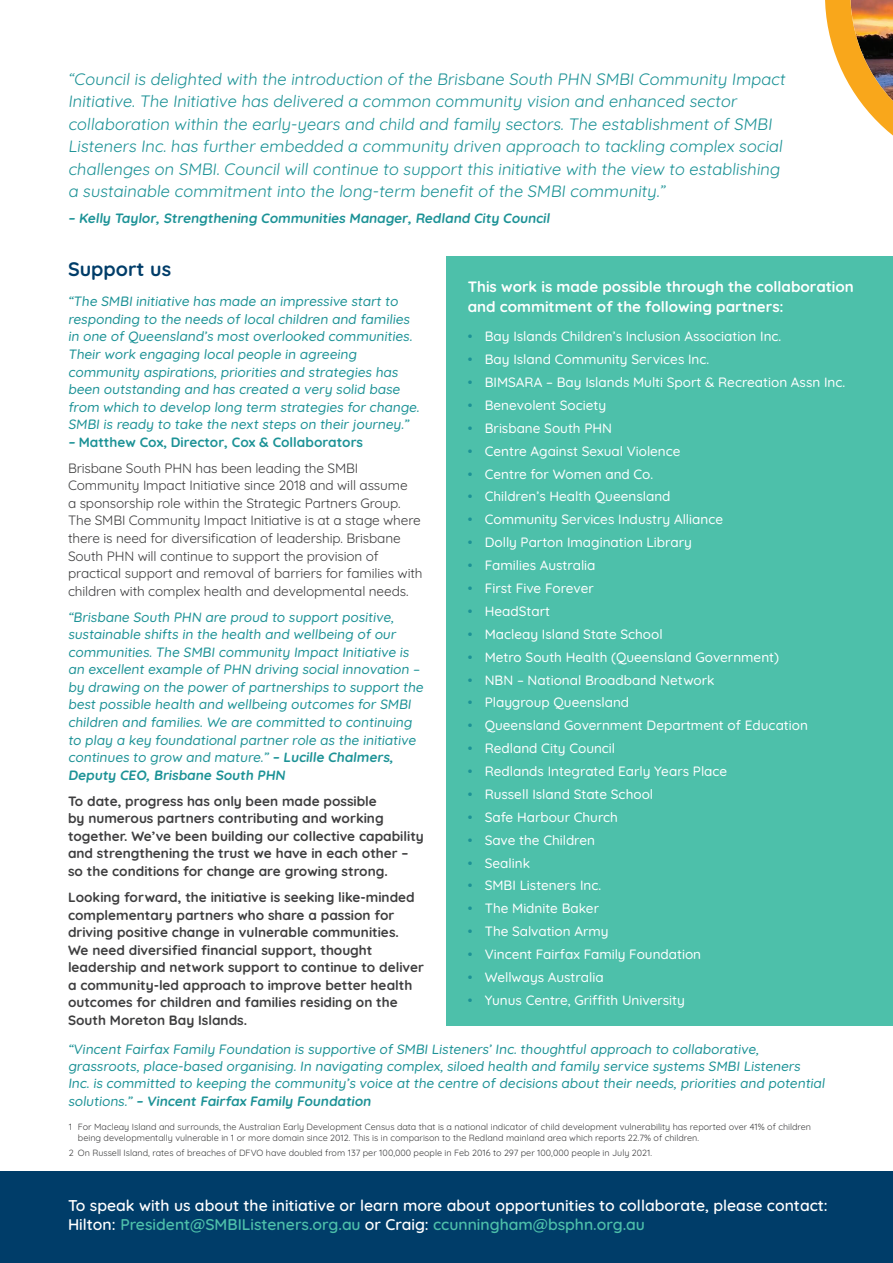
<style>
.page{position:relative;width:893px;height:1263px;background:#fff}
.page>*{position:absolute;margin:0;border:0;box-sizing:border-box;transform-origin:0 0}
.t1{font:700 19.5px "Quicksand";color:#003d69}
.t2{font:16.5px/22.5px "Quicksand";color:#1c9296}
.t3{font:600 15.6px/20px "Quicksand";color:#fff}
.t4{font:700 15px/19.5px "Quicksand";color:#fff}
.t5{font:500 13.5px/17.5px "Quicksand";color:#1c9296}
.t6{font:500 13.5px "Quicksand";color:#fff}
.t7{font:700 13.5px/17.5px "Quicksand";color:#3e3e3f}
.t8{font:13.5px/17.5px "Quicksand";letter-spacing:-.01em;color:#3e3e3f}
.t9{font:700 13.5px "Quicksand";color:#1c9296}
.t10{font:9px/10.8px "Quicksand";color:#3e3e3f}
.s1{font-weight:700}
.s2{color:#1c9296}
.s3{color:#4dc0aa}
</style>
<div class="page">
<div style="left:446px;top:256px;width:447px;height:770px;background:#4dc0aa"></div>
<div style="left:0;top:1171px;width:893px;height:92px;background:#003d69"></div>
<svg style="left:825px;top:0;width:68px;height:136px"></svg>
<p class="t2" style="left:68px;top:66px;width:721px">“Council is delighted with the introduction of the Brisbane South PHN SMBI Community Impact Initiative. The Initiative has delivered a common community vision and enhanced sector collaboration within the early-years and child and family sectors. The establishment of SMBI Listeners Inc. has further embedded a community driven approach to tackling complex social challenges on SMBI. Council will continue to support this initiative with the view to establishing a sustainable commitment into the long-term benefit of the SMBI community.”</p>
<p class="t9" style="left:68px;top:207px;width:485px">– Kelly Taylor, Strengthening Communities Manager, Redland City Council</p>
<h1 class="t1" style="left:68px;top:254px;width:105px">Support us</h1>
<p class="t5" style="left:68px;top:291px;width:355px">“The SMBI initiative has made an impressive start to responding to the needs of local children and families in one of Queensland’s most overlooked communities.<br>Their work engaging local people in agreeing community aspirations, priorities and strategies has been outstanding and has created a very solid base from which to develop long term strategies for change.<br>SMBI is ready to take the next steps on their journey.”</p>
<p class="t9" style="left:68px;top:432px;width:297px">– Matthew Cox, Director, Cox &amp; Collaborators</p>
<p class="t8" style="left:68px;top:458px;width:356px">Brisbane South PHN has been leading the SMBI Community Impact Initiative since 2018 and will assume<br>a sponsorship role within the Strategic Partners Group.<br>The SMBI Community Impact Initiative is at a stage where there is need for diversification of leadership. Brisbane South PHN will continue to support the provision of practical support and removal of barriers for families with children with complex health and developmental needs.</p>
<p class="t5" style="left:68px;top:607px;width:359px">“Brisbane South PHN are proud to support positive, sustainable shifts in the health and wellbeing of our communities. The SMBI community Impact Initiative is an excellent example of PHN driving social innovation – by drawing on the power of partnerships to support the best possible health and wellbeing outcomes for SMBI children and families. We are committed to continuing to play a key foundational partner role as the initiative continues to grow and mature.” <span class="s1">– Lucille Chalmers, Deputy CEO, Brisbane South PHN</span></p>
<p class="t7" style="left:68px;top:791px;width:357px">To date, progress has only been made possible<br>by numerous partners contributing and working together. We’ve been building our collective capability and strengthening the trust we have in each other – so the conditions for change are growing strong.</p>
<p class="t7" style="left:68px;top:887px;width:357px">Looking forward, the initiative is seeking like-minded complementary partners who share a passion for driving positive change in vulnerable communities.<br>We need diversified financial support, thought leadership and network support to continue to deliver a community-led approach to improve better health outcomes for children and families residing on the South Moreton Bay Islands.</p>
<p class="t4" style="left:468px;top:276px;width:388px">This work is made possible through the collaboration and commitment of the following partners:</p>
<p class="t6" style="left:468px;top:326px;width:315px"><span class="s2">•</span> Bay Islands Children’s Inclusion Association Inc.</p>
<p class="t6" style="left:468px;top:349px;width:243px"><span class="s2">•</span> Bay Island Community Services Inc.</p>
<p class="t6" style="left:468px;top:372px;width:379px"><span class="s2">•</span> BIMSARA – Bay Islands Multi Sport &amp; Recreation Assn Inc.</p>
<p class="t6" style="left:468px;top:395px;width:140px"><span class="s2">•</span> Benevolent Society</p>
<p class="t6" style="left:468px;top:417px;width:146px"><span class="s2">•</span> Brisbane South PHN</p>
<p class="t6" style="left:468px;top:440px;width:214px"><span class="s2">•</span> Centre Against Sexual Violence</p>
<p class="t6" style="left:468px;top:463px;width:187px"><span class="s2">•</span> Centre for Women and Co.</p>
<p class="t6" style="left:468px;top:486px;width:204px"><span class="s2">•</span> Children’s Health Queensland</p>
<p class="t6" style="left:468px;top:509px;width:257px"><span class="s2">•</span> Community Services Industry Alliance</p>
<p class="t6" style="left:468px;top:532px;width:226px"><span class="s2">•</span> Dolly Parton Imagination Library</p>
<p class="t6" style="left:468px;top:555px;width:129px"><span class="s2">•</span> Families Australia</p>
<p class="t6" style="left:468px;top:578px;width:128px"><span class="s2">•</span> First Five Forever</p>
<p class="t6" style="left:468px;top:601px;width:84px"><span class="s2">•</span> HeadStart</p>
<p class="t6" style="left:468px;top:623px;width:196px"><span class="s2">•</span> Macleay Island State School</p>
<p class="t6" style="left:468px;top:646px;width:313px"><span class="s2">•</span> Metro South Health (Queensland Government)</p>
<p class="t6" style="left:468px;top:669px;width:248px"><span class="s2">•</span> NBN – National Broadband Network</p>
<p class="t6" style="left:468px;top:692px;width:163px"><span class="s2">•</span> Playgroup Queensland</p>
<p class="t6" style="left:468px;top:715px;width:342px"><span class="s2">•</span> Queensland Government Department of Education</p>
<p class="t6" style="left:468px;top:738px;width:149px"><span class="s2">•</span> Redland City Council</p>
<p class="t6" style="left:468px;top:761px;width:261px"><span class="s2">•</span> Redlands Integrated Early Years Place</p>
<p class="t6" style="left:468px;top:784px;width:187px"><span class="s2">•</span> Russell Island State School</p>
<p class="t6" style="left:468px;top:806px;width:152px"><span class="s2">•</span> Safe Harbour Church</p>
<p class="t6" style="left:468px;top:829px;width:129px"><span class="s2">•</span> Save the Children</p>
<p class="t6" style="left:468px;top:852px;width:64px"><span class="s2">•</span> Sealink</p>
<p class="t6" style="left:468px;top:875px;width:135px"><span class="s2">•</span> SMBI Listeners Inc.</p>
<p class="t6" style="left:468px;top:898px;width:133px"><span class="s2">•</span> The Midnite Baker</p>
<p class="t6" style="left:468px;top:921px;width:142px"><span class="s2">•</span> The Salvation Army</p>
<p class="t6" style="left:468px;top:944px;width:235px"><span class="s2">•</span> Vincent Fairfax Family Foundation</p>
<p class="t6" style="left:468px;top:967px;width:137px"><span class="s2">•</span> Wellways Australia</p>
<p class="t6" style="left:468px;top:990px;width:219px"><span class="s2">•</span> Yunus Centre, Griffith University</p>
<p class="t5" style="left:68px;top:1039px;width:761px">“Vincent Fairfax Family Foundation is supportive of SMBI Listeners’ Inc. thoughtful approach to collaborative, grassroots, place-based organising. In navigating complex, siloed health and family service systems SMBI Listeners Inc. is committed to keeping the community’s voice at the centre of decisions about their needs, priorities and potential solutions.” <span class="s1">– Vincent Fairfax Family Foundation</span></p>
<p class="t10" style="left:78px;top:1121px;width:735px;text-indent:-9px">1 For Macleay Island and surrounds, the Australian Early Development Census data that is a national indicator of child development vulnerability has reported over 41% of children being developmentally vulnerable in 1 or more domain since 2012. This is in comparison to the Redland mainland area which reports 22.7% of children.</p>
<p class="t10" style="left:69px;top:1146px;width:585px">2 On Russell Island, rates of breaches of DFVO have doubled from 137 per 100,000 people in Feb 2016 to 297 per 100,000 people in July 2021.</p>
<p class="t3" style="left:68px;top:1193px;width:761px">To speak with us about the initiative or learn more about opportunities to collaborate, please contact:<br>Hilton: <span class="s3">President@SMBIListeners.org.au</span> or Craig: <span class="s3">ccunningham@bsphn.org.au</span></p>
</div>
